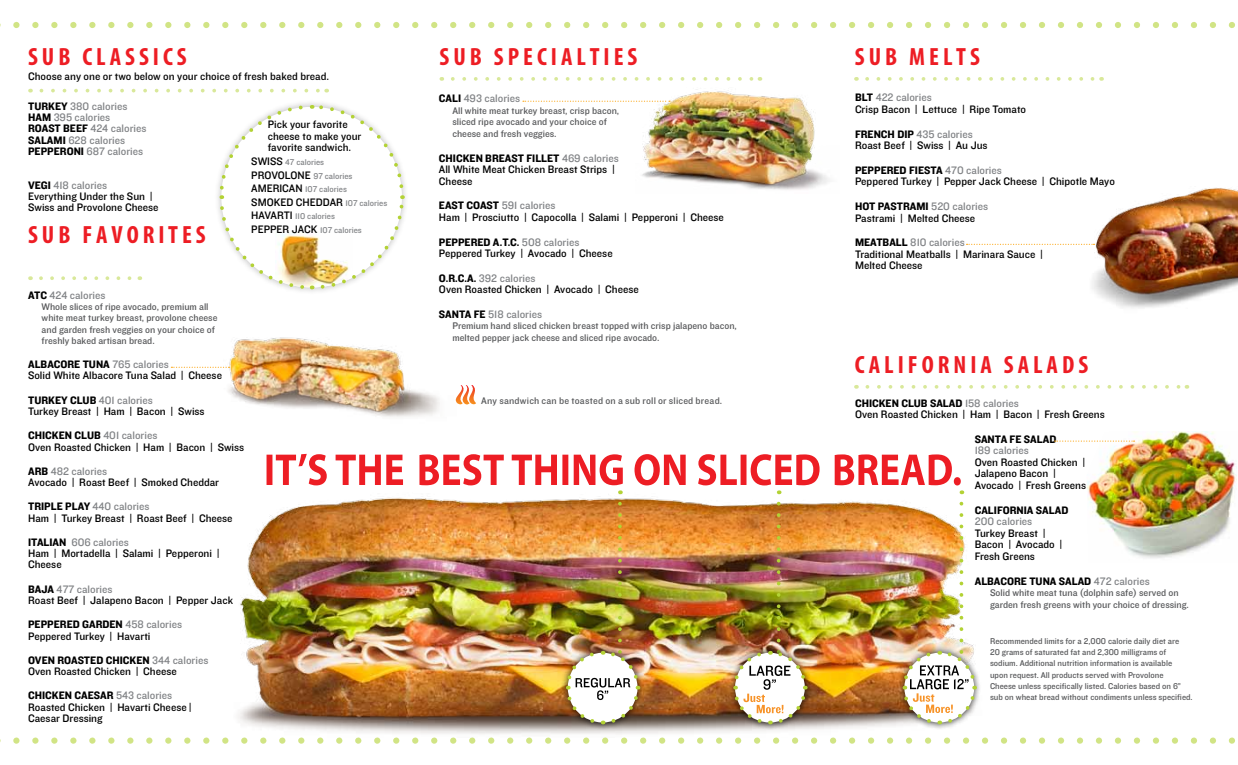
<style>
.page{position:relative;width:1238px;height:765px;background:#fff}
.page>*{position:absolute;margin:0;border:0;box-sizing:border-box;transform-origin:0 0}
.t1{font:700 condensed 25px "Myriad Pro";color:#ed1d24}
.t2{font:11.25px/11.6px "Knockout HTF31 Junior Middlewt";color:#000}
.t3{font:11.25px "Knockout HTF51 Middleweight";color:#000}
.t4{font:11.25px/11.2px "Knockout HTF31 Junior Middlewt";color:#808285}
.t5{font:10px/11.5px "Knockout HTF31 Junior Middlewt";color:#58595b}
.t6{font:10px "Knockout HTF31 Junior Middlewt";letter-spacing:.02em;color:#58595b}
.t7{font:8.75px/11.2px "Knockout HTF31 Junior Middlewt";color:#58595b}
.t8{font:8.75px/13.5px "Knockout HTF31 Junior Middlewt";color:#808285}
.s1{font-family:"Knockout HTF51 Middleweight";color:#000}
.s2{font-family:"Knockout HTF51 Middleweight"}
.s3{color:#808285}
.s4{font-size:11.25px;color:#000}
.s5{font-size:8.75px;color:#808285}
.s6{font-family:"Knockout HTF31 Junior Middlewt";color:#808285}
</style>
<div class="page">
<svg style="left:217px;top:103px;width:189px;height:188px"></svg>
<img style="left:1086px;top:431px;width:151px;height:127px">
<img style="left:636px;top:89px;width:193px;height:101px">
<img style="left:210px;top:337px;width:230px;height:80px">
<svg style="left:523px;top:101px;width:147px;height:1px"></svg>
<svg style="left:171px;top:367px;width:58px;height:1px"></svg>
<svg style="left:1054px;top:441px;width:80px;height:1px"></svg>
<svg style="left:455px;top:385px;width:21px;height:20px"></svg>
<img style="left:1089px;top:188px;width:149px;height:120px">
<svg style="left:966px;top:244px;width:128px;height:1px"></svg>
<img style="left:238px;top:453px;width:727px;height:281px">
<div style="left:896px;top:645px;width:86px;height:85px;background:#000;opacity:.75"></div>
<div style="left:559px;top:645px;width:86px;height:85px;background:#000;opacity:.75"></div>
<img style="left:564px;top:504px;width:77px;height:222px">
<div style="left:726px;top:645px;width:86px;height:85px;background:#000;opacity:.75"></div>
<svg style="left:0;top:22px;width:1235px;height:6px"></svg>
<svg style="left:453px;top:77px;width:300px;height:4px"></svg>
<svg style="left:41px;top:276px;width:99px;height:4px"></svg>
<svg style="left:41px;top:89px;width:279px;height:4px"></svg>
<svg style="left:867px;top:77px;width:228px;height:4px"></svg>
<svg style="left:867px;top:385px;width:313px;height:4px"></svg>
<svg style="left:0;top:737px;width:1235px;height:7px"></svg>
<img style="left:900px;top:504px;width:78px;height:222px">
<img style="left:731px;top:504px;width:77px;height:222px">
<svg style="left:266px;top:454px;width:696px;height:40px"></svg>
<h1 class="t1" style="left:28px;top:41px;width:160px">S U B C L A S S I C S</h1>
<p class="t2" style="left:28px;top:71px;width:302px">Choose any one or two below on your choice of fresh baked bread.</p>
<p class="t4" style="left:28px;top:101px;width:120px"><span class="s1">TURKEY</span> 380 calories<br><span class="s1">HAM</span> 395 calories<br><span class="s1">ROAST BEEF</span> 424 calories<br><span class="s1">SALAMI</span> 628 calories<br><span class="s1">PEPPERONI</span> 687 calories</p>
<p class="t2" style="left:28px;top:180px;width:132px;line-height:11.2px"><span class="s2">VEGI</span> <span class="s3">418 calories<br></span>Everything Under the Sun |<br>Swiss and Provolone Cheese</p>
<h1 class="t1" style="left:28px;top:219px;width:179px">S U B F A V O R I T E S</h1>
<p class="t2" style="left:268px;top:119px;width:95px;line-height:11.2px">Pick your favorite cheese to make your favorite sandwich.</p>
<p class="t8" style="left:251px;top:156px;width:103px"><span class="s4">SWISS</span> 47 calories<br><span class="s4">PROVOLONE</span> 97 calories<br><span class="s4">AMERICAN</span> 107 calories</p>
<p class="t2" style="left:251px;top:197px;width:137px">SMOKED CHEDDAR <span class="s5">107 calories</span></p>
<p class="t8" style="left:251px;top:210px;width:112px"><span class="s4">HAVARTI</span> 110 calories<br><span class="s4">PEPPER JACK</span> 107 calories</p>
<p class="t4" style="left:28px;top:290px;width:79px"><span class="s1">ATC</span> 424 calories</p>
<p class="t5" style="left:42px;top:301px;width:177px">Whole slices of ripe avocado, premium all white meat turkey breast, provolone cheese and garden fresh veggies on your choice of freshly baked artisan bread.</p>
<p class="t3" style="left:28px;top:358px;width:142px">ALBACORE TUNA <span class="s6">765 calories</span></p>
<p class="t2" style="left:28px;top:364px;width:195px;line-height:24.2px">Solid White Albacore Tuna Salad | Cheese<br><span class="s2">TURKEY CLUB</span> <span class="s3">401 calories</span></p>
<p class="t2" style="left:28px;top:406px;width:178px">Turkey Breast | Ham | Bacon | Swiss</p>
<p class="t3" style="left:28px;top:430px;width:131px">CHICKEN CLUB <span class="s6">401 calories</span></p>
<p class="t2" style="left:28px;top:435px;width:217px;line-height:24.2px">Oven Roasted Chicken | Ham | Bacon | Swiss<br><span class="s2">ARB</span> <span class="s3">482 calories</span></p>
<p class="t2" style="left:28px;top:471px;width:192px;line-height:24.2px">Avocado | Roast Beef | Smoked Cheddar<br><span class="s2">TRIPLE PLAY</span> <span class="s3">440 calories</span></p>
<p class="t2" style="left:28px;top:506px;width:206px;line-height:24.2px">Ham | Turkey Breast | Roast Beef | Cheese<br><span class="s2">ITALIAN</span> <span class="s3">606 calories</span></p>
<p class="t2" style="left:28px;top:548px;width:193px;line-height:11.2px">Ham | Mortadella | Salami | Pepperoni |<br>Cheese</p>
<p class="t2" style="left:28px;top:584px;width:206px;line-height:11.2px"><span class="s2">BAJA</span> <span class="s3">477 calories<br></span>Roast Beef | Jalapeno Bacon | Pepper Jack</p>
<p class="t3" style="left:28px;top:619px;width:155px">PEPPERED GARDEN <span class="s6">458 calories</span></p>
<p class="t2" style="left:28px;top:630px;width:124px">Peppered Turkey | Havarti</p>
<p class="t3" style="left:28px;top:654px;width:182px">OVEN ROASTED CHICKEN <span class="s6">344 calories</span></p>
<p class="t2" style="left:28px;top:666px;width:150px">Oven Roasted Chicken | Cheese</p>
<p class="t3" style="left:28px;top:690px;width:146px">CHICKEN CAESAR <span class="s6">543 calories</span></p>
<p class="t2" style="left:28px;top:702px;width:165px;line-height:11.2px">Roasted Chicken | Havarti Cheese |<br>Caesar Dressing</p>
<h1 class="t1" style="left:439px;top:41px;width:199px">S U B S P E C I A L T I E S</h1>
<h1 class="t1" style="left:855px;top:41px;width:126px">S U B M E L T S</h1>
<p class="t4" style="left:439px;top:93px;width:83px"><span class="s1">CALI</span> 493 calories</p>
<p class="t5" style="left:452px;top:105px;width:168px">All white meat turkey breast, crisp bacon, sliced ripe avocado and your choice of cheese and fresh veggies.</p>
<p class="t3" style="left:439px;top:152px;width:181px">CHICKEN BREAST FILLET <span class="s6">469 calories</span></p>
<p class="t2" style="left:439px;top:164px;width:177px">All White Meat Chicken Breast Strips |<br>Cheese</p>
<p class="t2" style="left:439px;top:200px;width:286px"><span class="s2">EAST COAST</span> <span class="s3">591 calories<br></span>Ham | Prosciutto | Capocolla | Salami | Pepperoni | Cheese</p>
<p class="t3" style="left:439px;top:236px;width:142px">PEPPERED A.T.C. <span class="s6">508 calories</span></p>
<p class="t2" style="left:439px;top:241px;width:175px;line-height:24.6px">Peppered Turkey | Avocado | Cheese<br><span class="s2">O.R.C.A.</span> <span class="s3">392 calories</span></p>
<p class="t2" style="left:439px;top:278px;width:201px;line-height:24.6px">Oven Roasted Chicken | Avocado | Cheese<br><span class="s2">SANTA FE</span> <span class="s3">518 calories</span></p>
<p class="t5" style="left:452px;top:321px;width:286px">Premium hand sliced chicken breast topped with crisp jalapeno bacon, melted pepper jack cheese and sliced ripe avocado.</p>
<p class="t6" style="left:481px;top:396px;width:243px">Any sandwich can be toasted on a sub roll or sliced bread.</p>
<p class="t2" style="left:855px;top:92px;width:173px"><span class="s2">BLT</span> <span class="s3">422 calories<br></span>Crisp Bacon | Lettuce | Ripe Tomato</p>
<p class="t2" style="left:855px;top:128px;width:134px"><span class="s2">FRENCH DIP</span> <span class="s3">435 calories<br></span>Roast Beef | Swiss | Au Jus</p>
<p class="t3" style="left:855px;top:164px;width:148px">PEPPERED FIESTA <span class="s6">470 calories</span></p>
<p class="t2" style="left:855px;top:176px;width:261px">Peppered Turkey | Pepper Jack Cheese | Chipotle Mayo</p>
<p class="t3" style="left:855px;top:200px;width:135px">HOT PASTRAMI <span class="s6">520 calories</span></p>
<p class="t2" style="left:855px;top:206px;width:122px;line-height:24.6px">Pastrami | Melted Cheese<br><span class="s2">MEATBALL</span> <span class="s3">810 calories</span></p>
<p class="t2" style="left:855px;top:249px;width:189px">Traditional Meatballs | Marinara Sauce |<br>Melted Cheese</p>
<h1 class="t1" style="left:855px;top:349px;width:235px">C A L I F O R N I A S A L A D S</h1>
<p class="t3" style="left:855px;top:397px;width:165px">CHICKEN CLUB SALAD <span class="s6">158 calories</span></p>
<p class="t2" style="left:855px;top:409px;width:251px">Oven Roasted Chicken | Ham | Bacon | Fresh Greens</p>
<p class="t3" style="left:974px;top:433px;width:83px">SANTA FE SALAD</p>
<p class="t4" style="left:974px;top:445px;width:56px">189 calories</p>
<p class="t2" style="left:974px;top:457px;width:113px">Oven Roasted Chicken |<br>Jalapeno Bacon |<br>Avocado | Fresh Greens</p>
<p class="t3" style="left:974px;top:504px;width:95px">CALIFORNIA SALAD</p>
<p class="t4" style="left:974px;top:516px;width:59px">200 calories</p>
<p class="t2" style="left:974px;top:528px;width:89px">Turkey Breast |<br>Bacon | Avocado |<br>Fresh Greens</p>
<p class="t3" style="left:974px;top:575px;width:177px">ALBACORE TUNA SALAD <span class="s6">472 calories</span></p>
<p class="t5" style="left:990px;top:587px;width:200px">Solid white meat tuna (dolphin safe) served on garden fresh greens with your choice of dressing.</p>
<p class="t7" style="left:990px;top:635px;width:204px">Recommended limits for a 2,000 calorie daily diet are<br>20 grams of saturated fat and 2,300 milligrams of sodium. Additional nutrition information is available<br>upon request. All products served with Provolone<br>Cheese unless specifically listed. Calories based on 6” sub on wheat bread without condiments unless specified.</p>
</div>
